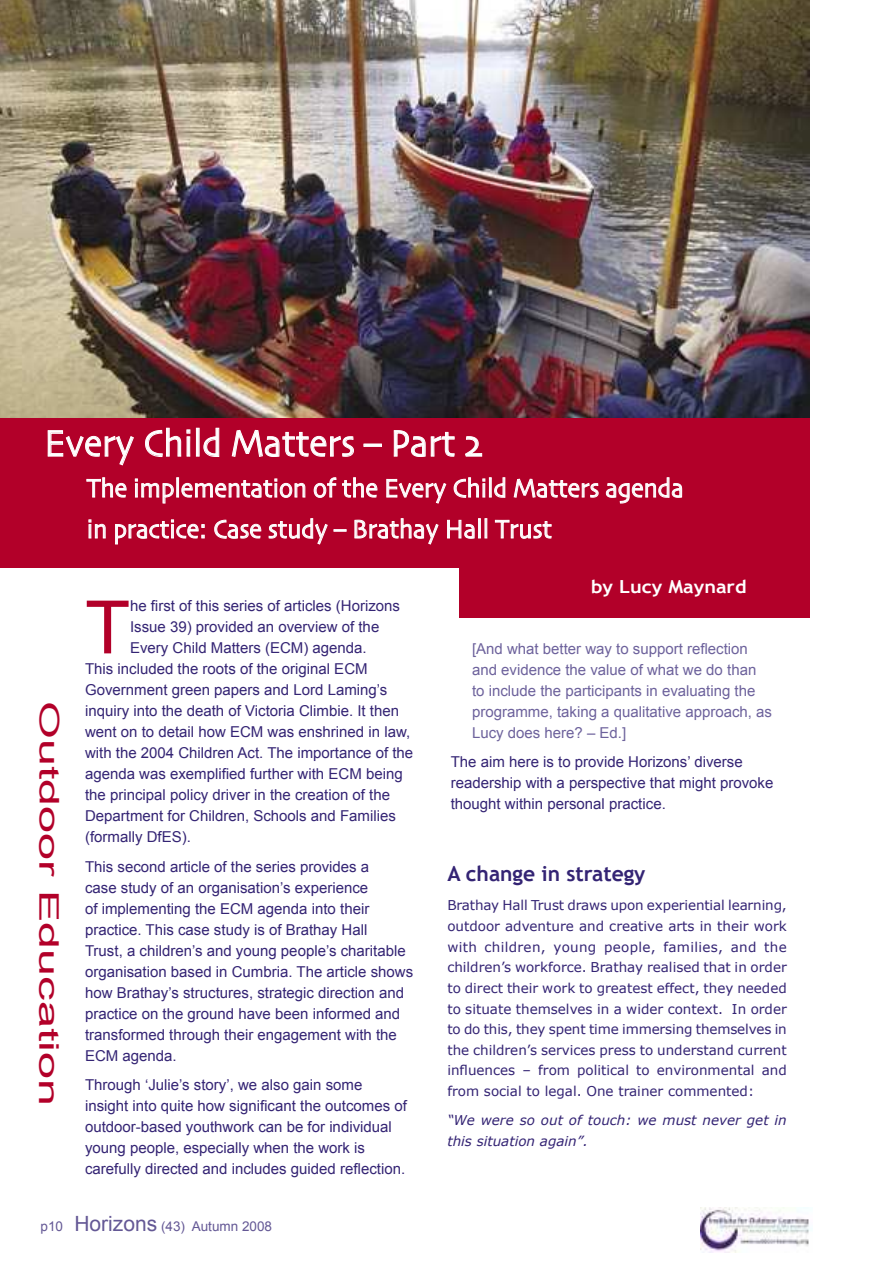
<style>
.page{position:relative;width:893px;height:1263px;background:#fff}
.page>*{position:absolute;margin:0;border:0;box-sizing:border-box;transform-origin:0 0}
.t1{font:73.65px "Arial";color:#b20029}
.t2{font:39px "Skia";color:#fff;scale:.9 1}
.t3{font:27px/41px "Skia";color:#fff;scale:.9 1}
.t4{font:27px "Arial";color:#b20029;scale:1.8 1}
.t5{font:700 21px "Trebuchet MS";color:#342474}
.t6{font:700 18px "Trebuchet MS";color:#fff;scale:1.1 1}
.t7{font:15px/21px "Arial";color:#342474}
.t8{font:15px/21px "Arial";color:#6d629c}
.t9{font:13.5px/20.7px "Verdana";color:#342474;text-align:justify}
.t10{font:italic 13.5px/20.7px "Verdana";color:#342474}
.t11{font:13.5px "Arial";color:#645895}
.s1{font-size:21px}
</style>
<div class="page">
<img style="left:701px;top:1207px;width:108px;height:45px">
<img style="left:0;top:0;width:386px;height:418px">
<div style="left:0;top:418px;width:810px;height:150px;background:#b20029"></div>
<svg style="left:47px;top:430px;width:87px;height:36px"></svg>
<svg style="left:145px;top:427px;width:75px;height:30px"></svg>
<svg style="left:231px;top:430px;width:123px;height:27px"></svg>
<div style="left:364px;top:444px;width:18px;height:3px;border:1px solid #fff"></div>
<img style="left:386px;top:0;width:61px;height:457px">
<svg style="left:86px;top:478px;width:361px;height:54px"></svg>
<svg style="left:88px;top:519px;width:18px;height:20px"></svg>
<svg style="left:115px;top:519px;width:90px;height:26px"></svg>
<svg style="left:214px;top:519px;width:48px;height:20px"></svg>
<svg style="left:268px;top:518px;width:60px;height:27px"></svg>
<svg style="left:334px;top:529px;width:12px;height:3px"></svg>
<svg style="left:354px;top:518px;width:85px;height:27px"></svg>
<img style="left:447px;top:0;width:37px;height:539px">
<svg style="left:464px;top:518px;width:17px;height:21px"></svg>
<img style="left:484px;top:26px;width:11px;height:513px">
<img style="left:495px;top:0;width:315px;height:539px">
<svg style="left:510px;top:521px;width:42px;height:18px"></svg>
<div style="left:459px;top:566px;width:350px;height:52px;background:#b20029"></div>
<h2 class="t2" style="left:44px;top:420px;width:488px">Every Child Matters – Part 2</h2>
<h3 class="t3" style="left:87px;top:469px;width:665px">The implementation of the Every Child Matters agenda in practice: Case study – Brathay Hall Trust</h3>
<p class="t6" style="left:591px;top:576px;width:143px">by Lucy Maynard</p>
<h3 class="t4" style="left:65px;top:701px;width:227px;rotate:90deg">Outdoor Education</h3>
<h1 class="t1" style="left:85px;top:585px;width:47px">T</h1>
<p class="t7" style="left:130px;top:596px;width:272px">he first of this series of articles (Horizons</p>
<p class="t7" style="left:130px;top:617px;width:251px">Issue 39) provided an overview of the</p>
<p class="t7" style="left:130px;top:638px;width:238px">Every Child Matters (ECM) agenda.</p>
<p class="t7" style="left:85px;top:659px;width:284px">This included the roots of the original ECM</p>
<p class="t7" style="left:85px;top:680px;width:304px">Government green papers and Lord Laming’s</p>
<p class="t7" style="left:85px;top:701px;width:316px">inquiry into the death of Victoria Climbie. It then</p>
<p class="t7" style="left:85px;top:722px;width:327px">went on to detail how ECM was enshrined in law,</p>
<p class="t7" style="left:85px;top:743px;width:330px">with the 2004 Children Act. The importance of the</p>
<p class="t7" style="left:85px;top:764px;width:319px">agenda was exemplified further with ECM being</p>
<p class="t7" style="left:85px;top:785px;width:307px">the principal policy driver in the creation of the</p>
<p class="t7" style="left:85px;top:806px;width:312px">Department for Children, Schools and Families</p>
<p class="t7" style="left:85px;top:827px;width:107px">(formally DfES).</p>
<p class="t7" style="left:85px;top:856px;width:330px">This second article of the series provides a<br>case study of an organisation’s experience<br>of implementing the ECM agenda into their practice. This case study is of Brathay Hall<br>Trust, a children’s and young people’s charitable organisation based in Cumbria. The article shows how Brathay’s structures, strategic direction and practice on the ground have been informed and transformed through their engagement with the ECM agenda.</p>
<p class="t7" style="left:85px;top:1075px;width:323px">Through ‘Julie’s story’, we also gain some insight into quite how significant the outcomes of outdoor-based youthwork can be for individual young people, especially when the work is carefully directed and includes guided reflection.</p>
<p class="t11" style="left:41px;top:1218px;width:233px">p10 <span class="s1">Horizons</span> (43) Autumn 2008</p>
<p class="t8" style="left:472px;top:638px;width:302px">[And what better way to support reflection and evidence the value of what we do than to include the participants in evaluating the programme, taking a qualitative approach, as Lucy does here? – Ed.]</p>
<p class="t7" style="left:451px;top:752px;width:324px">The aim here is to provide Horizons’ diverse readership with a perspective that might provoke thought within personal practice.</p>
<h3 class="t5" style="left:447px;top:861px;width:200px">A change in strategy</h3>
<p class="t9" style="left:447px;top:895px;width:341px">Brathay Hall Trust draws upon experiential learning, outdoor adventure and creative arts in their work with children, young people, families, and the children’s workforce. Brathay realised that in order to direct their work to greatest effect, they needed to situate themselves in a wider context. In order to do this, they spent time immersing themselves in the children’s services press to understand current influences – from political to environmental and from social to legal. One trainer commented:</p>
<p class="t10" style="left:447px;top:1110px;width:341px">“We were so out of touch: we must never get in this situation again”.</p>
</div>
